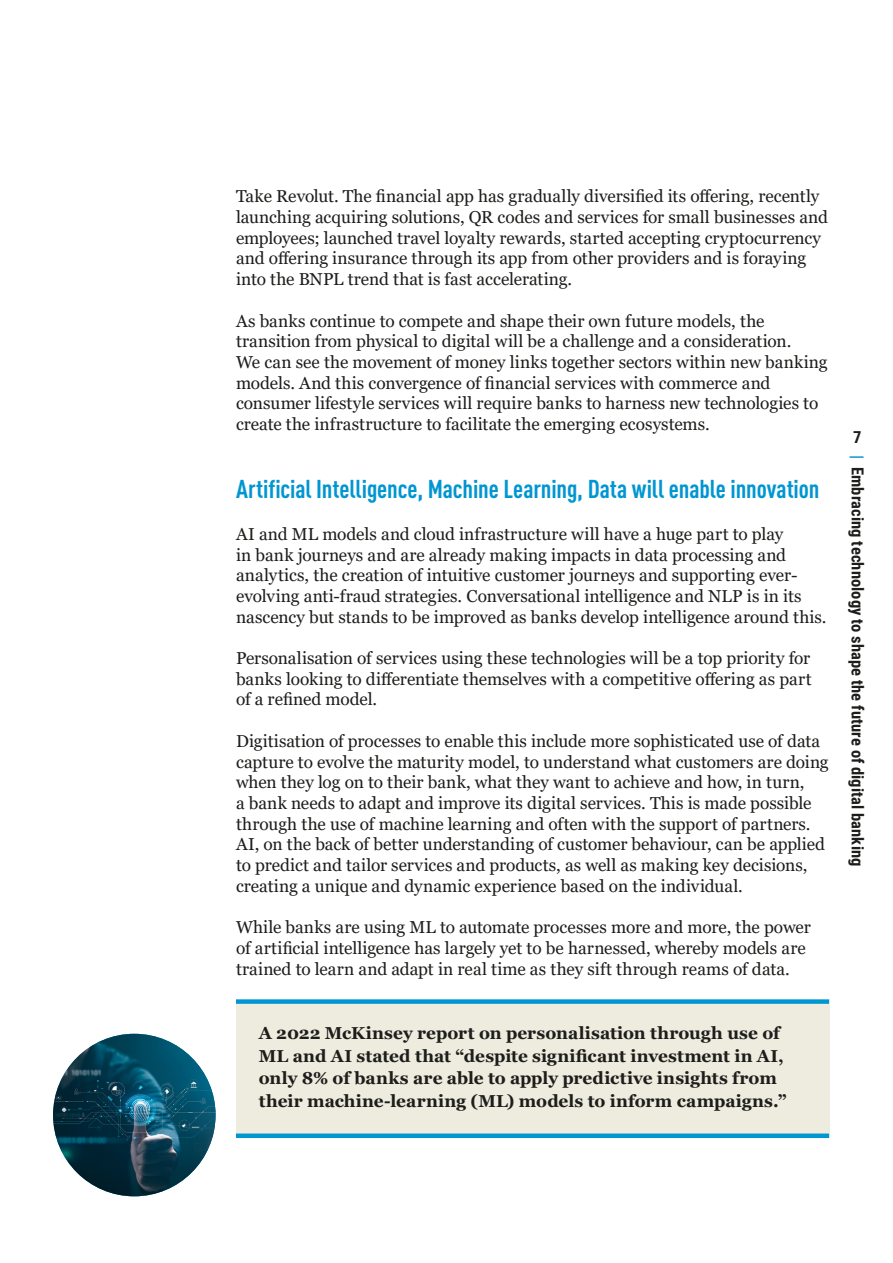
<style>
.page{position:relative;width:893px;height:1263px;background:#fff}
.page>*{position:absolute;margin:0;border:0;box-sizing:border-box;transform-origin:0 0}
.t1{font:700 condensed 25.5px "DIN Pro";letter-spacing:-.005em;color:#0096d2}
.t2{font:17.25px/20.7px "Georgia";color:#1d1d1b}
.t3{font:700 17.25px/22.5px "Georgia";letter-spacing:.005em;color:#1d1d1b}
.t4{font:700 16.5px "Roboto Condensed";letter-spacing:.005em;color:#1d1d1b}
.s1{color:#0096d2}
</style>
<div class="page">
<div style="left:236px;top:1004px;width:593px;height:129px;background:#eeecdf"></div>
<div style="left:236px;top:999px;width:593px;height:5px;background:#0096d2"></div>
<div style="left:236px;top:1133px;width:593px;height:5px;background:#0096d2"></div>
<img style="left:53px;top:1034px;width:163px;height:162px;border-radius:81px">
<p class="t2" style="left:236px;top:186px;width:594px">Take Revolut. The financial app has gradually diversified its offering, recently launching acquiring solutions, QR codes and services for small businesses and employees; launched travel loyalty rewards, started accepting cryptocurrency and offering insurance through its app from other providers and is foraying into the BNPL trend that is fast accelerating.</p>
<p class="t2" style="left:236px;top:311px;width:557px">As banks continue to compete and shape their own future models, the transition from physical to digital will be a challenge and a consideration.</p>
<p class="t2" style="left:236px;top:352px;width:593px">We can see the movement of money links together sectors within new banking models. And this convergence of financial services with commerce and consumer lifestyle services will require banks to harness new technologies to create the infrastructure to facilitate the emerging ecosystems.</p>
<p class="t1" style="left:236px;top:470px;width:585px">Artificial Intelligence, Machine Learning, Data will enable innovation</p>
<p class="t2" style="left:236px;top:524px;width:592px">AI and ML models and cloud infrastructure will have a huge part to play<br>in bank journeys and are already making impacts in data processing and analytics, the creation of intuitive customer journeys and supporting ever&shy;evolving anti-fraud strategies. Conversational intelligence and NLP is in its nascency but stands to be improved as banks develop intelligence around this.</p>
<p class="t2" style="left:236px;top:648px;width:577px;text-align:justify">Personalisation of services using these technologies will be a top priority for banks looking to differentiate themselves with a competitive offering as part of a refined model.</p>
<p class="t2" style="left:236px;top:731px;width:594px">Digitisation of processes to enable this include more sophisticated use of data capture to evolve the maturity model, to understand what customers are doing when they log on to their bank, what they want to achieve and how, in turn,<br>a bank needs to adapt and improve its digital services. This is made possible through the use of machine learning and often with the support of partners.<br>AI, on the back of better understanding of customer behaviour, can be applied to predict and tailor services and products, as well as making key decisions, creating a unique and dynamic experience based on the individual.</p>
<p class="t2" style="left:236px;top:917px;width:576px">While banks are using ML to automate processes more and more, the power of artificial intelligence has largely yet to be harnessed, whereby models are trained to learn and adapt in real time as they sift through reams of data.</p>
<p class="t3" style="left:259px;top:1022px;width:529px">A 2022 McKinsey report on personalisation through use of ML and AI stated that “despite significant investment in AI, only 8% of banks are able to apply predictive insights from their machine-learning (ML) models to inform campaigns.”</p>
<p class="t4" style="left:853px;top:426px;width:10px">7</p>
<p class="t4" style="left:869px;top:455px;width:413px;rotate:90deg"><span class="s1">|</span> Embracing technology to shape the future of digital banking</p>
</div>
